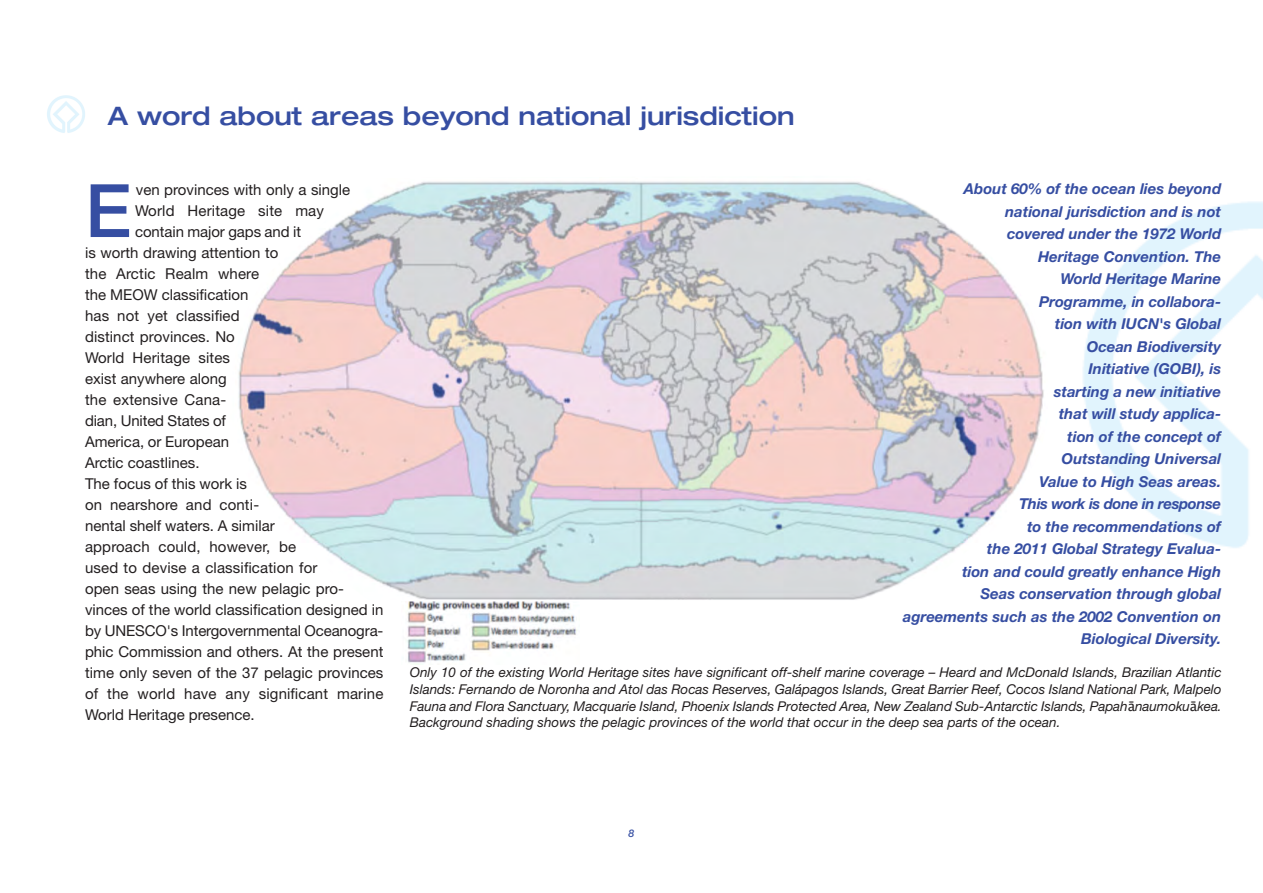
<style>
.page{position:relative;width:1263px;height:893px;background:#fff}
.page>*{position:absolute;margin:0;border:0;box-sizing:border-box;transform-origin:0 0}
.t1{font:500 73.8px "Helvetica Neue LT Std";color:#364ea2}
.t2{font:500 expanded 25.5px "Helvetica Neue LT Std";color:#364ea2}
.t3{font:15px "Helvetica Neue LT Std";color:#231f20}
.t4{font:italic 700 15px/22.5px "Helvetica Neue LT Std";color:#364ea2;text-align:right}
.t5{font:italic 13.5px/16.5px "Helvetica Neue LT Std";color:#231f20;text-align:justify}
.t6{font:italic 500 10.5px "Helvetica Neue LT Std";color:#364ea2}
.s1{font-family:"Lucida Grande";font-style:normal}
</style>
<div class="page">
<img style="left:1083px;top:201px;width:180px;height:347px">
<img style="left:47px;top:95px;width:38px;height:38px">
<img style="left:407px;top:601px;width:170px;height:63px">
<img style="left:238px;top:181px;width:806px;height:419px">
<h2 class="t2" style="left:108px;top:106px;width:688px">A word about areas beyond national jurisdiction</h2>
<h1 class="t1" style="left:85px;top:168px;width:48px">E</h1>
<p class="t3" style="left:136px;top:184px;width:216px">ven provinces with only a single</p>
<p class="t3" style="left:135px;top:205px;width:190px">World Heritage site may</p>
<p class="t3" style="left:135px;top:226px;width:168px">contain major gaps and it</p>
<p class="t3" style="left:85px;top:247px;width:195px">is worth drawing attention to</p>
<p class="t3" style="left:85px;top:268px;width:176px">the Arctic Realm where</p>
<p class="t3" style="left:85px;top:289px;width:165px">the MEOW classification</p>
<p class="t3" style="left:85px;top:310px;width:156px">has not yet classified</p>
<p class="t3" style="left:85px;top:331px;width:151px">distinct provinces. No</p>
<p class="t3" style="left:85px;top:352px;width:147px">World Heritage sites</p>
<p class="t3" style="left:85px;top:373px;width:143px">exist anywhere along</p>
<p class="t3" style="left:85px;top:394px;width:143px">the extensive Cana-</p>
<p class="t3" style="left:85px;top:415px;width:142px">dian, United States of</p>
<p class="t3" style="left:85px;top:436px;width:146px">America, or European</p>
<p class="t3" style="left:85px;top:457px;width:116px">Arctic coastlines.</p>
<p class="t3" style="left:85px;top:478px;width:163px">The focus of this work is</p>
<p class="t3" style="left:85px;top:499px;width:176px">on nearshore and conti-</p>
<p class="t3" style="left:85px;top:520px;width:191px">nental shelf waters. A similar</p>
<p class="t3" style="left:85px;top:541px;width:213px">approach could, however, be</p>
<p class="t3" style="left:85px;top:562px;width:234px">used to devise a classification for</p>
<p class="t3" style="left:85px;top:583px;width:260px">open seas using the new pelagic pro-</p>
<p class="t3" style="left:85px;top:604px;width:300px">vinces of the world classification designed in</p>
<p class="t3" style="left:85px;top:625px;width:300px">by UNESCO's Intergovernmental Oceanogra-</p>
<p class="t3" style="left:85px;top:646px;width:300px">phic Commission and others. At the present</p>
<p class="t3" style="left:85px;top:667px;width:300px">time only seven of the 37 pelagic provinces</p>
<p class="t3" style="left:85px;top:688px;width:300px">of the world have any significant marine</p>
<p class="t3" style="left:85px;top:709px;width:171px">World Heritage presence.</p>
<p class="t4" style="left:903px;top:179px;width:320px">About 60% of the ocean lies beyond national jurisdiction and is not<br>covered under the 1972 World<br>Heritage Convention. The<br>World Heritage Marine<br>Programme, in collabora-<br>tion with IUCN's Global<br>Ocean Biodiversity<br>Initiative (GOBI), is<br>starting a new initiative<br>that will study applica-<br>tion of the concept of<br>Outstanding Universal<br>Value to High Seas areas.<br>This work is done in response<br>to the recommendations of<br>the 2011 Global Strategy Evalua-<br>tion and could greatly enhance High<br>Seas conservation through global agreements such as the 2002 Convention on<br>Biological Diversity.</p>
<p class="t5" style="left:410px;top:666px;width:813px">Only 10 of the existing World Heritage sites have significant off-shelf marine coverage – Heard and McDonald Islands, Brazilian Atlantic Islands: Fernando de Noronha and Atol das Rocas Reserves, Galápagos Islands, Great Barrier Reef, Cocos Island National Park, Malpelo Fauna and Flora Sanctuary, Macquarie Island, Phoenix Islands Protected Area, New Zealand Sub-Antarctic Islands, Papah<span class="s1">ā</span>naumoku<span class="s1">ā</span>kea.<br>Background shading shows the pelagic provinces of the world that occur in the deep sea parts of the ocean.</p>
<p class="t6" style="left:628px;top:827px;width:7px">8</p>
</div>
